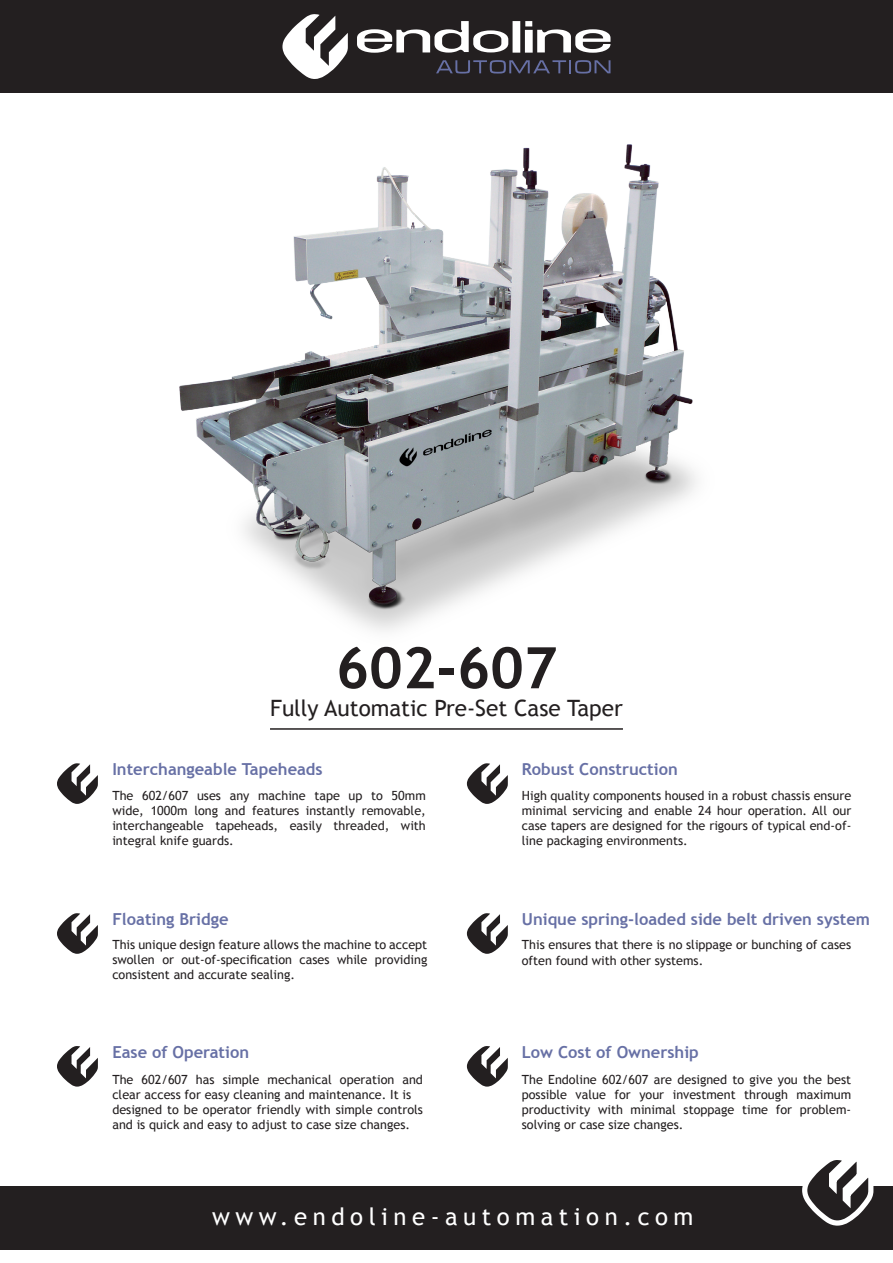
<style>
.page{position:relative;width:893px;height:1263px;background:#fff}
.page>*{position:absolute;margin:0;border:0;box-sizing:border-box;transform-origin:0 0}
.t1{font:700 57px "Trebuchet MS";color:#231f20}
.t2{font:24px "Trebuchet MS";letter-spacing:.23em;color:#fff}
.t3{font:22.5px "Trebuchet MS";color:#231f20}
.t4{font:700 16.5px "Trebuchet MS";color:#6770a5}
.t5{font:12.6px/15.1px "Trebuchet MS";color:#231f20;text-align:justify}
</style>
<div class="page">
<img style="left:179px;top:144px;width:518px;height:487px">
<hr style="left:270px;top:728px;width:353px;height:2px;background:#231f20">
<div style="left:0;top:0;width:893px;height:93px;background:#231f20"></div>
<svg style="left:357px;top:21px;width:253px;height:32px"></svg>
<svg style="left:282px;top:14px;width:66px;height:65px"></svg>
<svg style="left:436px;top:60px;width:174px;height:14px"></svg>
<div style="left:0;top:1186px;width:893px;height:63px;background:#231f20"></div>
<svg style="left:802px;top:1160px;width:72px;height:66px"></svg>
<svg style="left:57px;top:763px;width:41px;height:41px"></svg>
<svg style="left:57px;top:913px;width:41px;height:41px"></svg>
<svg style="left:57px;top:1046px;width:41px;height:41px"></svg>
<svg style="left:467px;top:763px;width:41px;height:41px"></svg>
<svg style="left:467px;top:913px;width:41px;height:41px"></svg>
<svg style="left:467px;top:1046px;width:41px;height:41px"></svg>
<h1 class="t1" style="left:336px;top:632px;width:223px">602-607</h1>
<h3 class="t3" style="left:270px;top:695px;width:354px">Fully Automatic Pre-Set Case Taper</h3>
<h3 class="t4" style="left:112px;top:759px;width:212px">Interchangeable Tapeheads</h3>
<p class="t5" style="left:112px;top:788px;width:315px">The 602/607 uses any machine tape up to 50mm wide, 1000m long and features instantly removable, interchangeable tapeheads, easily threaded, with integral knife guards.</p>
<h3 class="t4" style="left:112px;top:909px;width:118px">Floating Bridge</h3>
<p class="t5" style="left:112px;top:937px;width:316px">This unique design feature allows the machine to accept swollen or out-of-specification cases while providing consistent and accurate sealing.</p>
<h3 class="t4" style="left:112px;top:1042px;width:138px">Ease of Operation</h3>
<p class="t5" style="left:112px;top:1072px;width:312px;text-align:left">The 602/607 has simple mechanical operation and clear access for easy cleaning and maintenance. It is designed to be operator friendly with simple controls and is quick and easy to adjust to case size changes.</p>
<h3 class="t4" style="left:522px;top:759px;width:157px">Robust Construction</h3>
<p class="t5" style="left:522px;top:788px;width:331px">High quality components housed in a robust chassis ensure minimal servicing and enable 24 hour operation. All our case tapers are designed for the rigours of typical end-of&shy;line packaging environments.</p>
<h3 class="t4" style="left:522px;top:909px;width:350px">Unique spring-loaded side belt driven system</h3>
<p class="t5" style="left:522px;top:936px;width:331px;line-height:16.4px">This ensures that there is no slippage or bunching of cases often found with other systems.</p>
<h3 class="t4" style="left:522px;top:1042px;width:179px">Low Cost of Ownership</h3>
<p class="t5" style="left:522px;top:1072px;width:331px">The Endoline 602/607 are designed to give you the best possible value for your investment through maximum productivity with minimal stoppage time for problem&shy;solving or case size changes.</p>
<h2 class="t2" style="left:212px;top:1202px;width:483px">www.endoline-automation.com</h2>
</div>
